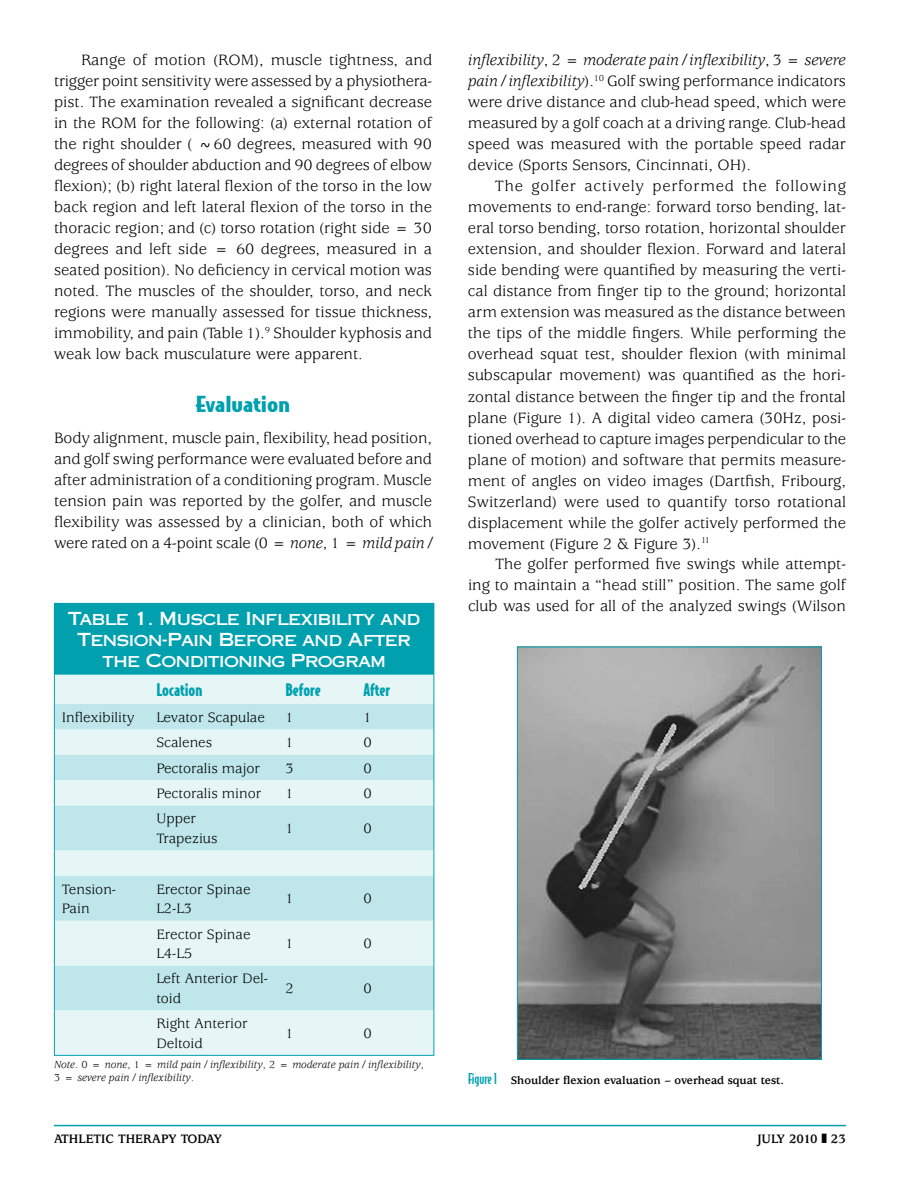
<style>
.page{position:relative;width:918px;height:1188px;background:#fff}
.page>*{position:absolute;margin:0;border:0;box-sizing:border-box;transform-origin:0 0}
.t1{font:900 21px "Bodega Sans";color:#00a0af;scale:1.3 1}
.t2{font:18px/21px "Copperplate Thirty One AB";letter-spacing:-.05em;color:#fff;text-align:center}
.t3{font:16.5px/21px "Usherwood";color:#000;text-align:justify}
.t4{font:900 16.5px "Bodega Sans";color:#00a0af}
.t5{font:15px/19.5px "Usherwood";color:#000}
.t6{font:700 13.5px "Usherwood";color:#000}
.t7{font:700 12px "Usherwood";color:#000}
.t8{font:italic 11.25px/13.5px "Usherwood";color:#000}
.s1{font-style:italic}
.s2{font-style:normal}
.s3{font-family:"Bodega Sans";font-weight:500;font-size:14.25px;color:#00a0af}
</style>
<div class="page">
<hr style="left:54px;top:1125px;width:792px;height:1px;background:#00a0af">
<div style="left:54px;top:603px;width:380px;height:72px;background:#00a0af"></div>
<div style="left:55px;top:675px;width:379px;height:380px;background:#e6f6f7"></div>
<svg style="left:55px;top:704px;width:379px;height:306px;background:#ceecef"></svg>
<hr style="left:434px;top:604px;width:1px;height:71px;background:#00a0af">
<svg style="left:54px;top:675px;width:1px;height:130px"></svg>
<svg style="left:434px;top:675px;width:1px;height:130px"></svg>
<hr style="left:54px;top:805px;width:1px;height:45px;background:#00a0af">
<hr style="left:434px;top:805px;width:1px;height:45px;background:#00a0af">
<svg style="left:54px;top:850px;width:1px;height:26px"></svg>
<svg style="left:434px;top:850px;width:1px;height:26px"></svg>
<hr style="left:54px;top:876px;width:1px;height:45px;background:#00a0af">
<hr style="left:434px;top:876px;width:1px;height:45px;background:#00a0af">
<hr style="left:54px;top:921px;width:1px;height:45px;background:#00a0af">
<hr style="left:434px;top:921px;width:1px;height:45px;background:#00a0af">
<hr style="left:54px;top:966px;width:1px;height:44px;background:#00a0af">
<hr style="left:434px;top:966px;width:1px;height:44px;background:#00a0af">
<hr style="left:54px;top:1010px;width:1px;height:45px;background:#00a0af">
<hr style="left:434px;top:1010px;width:1px;height:45px;background:#00a0af">
<hr style="left:54px;top:1055px;width:95px;height:1px;background:#00a0af">
<hr style="left:149px;top:1055px;width:129px;height:1px;background:#00a0af">
<hr style="left:278px;top:1055px;width:78px;height:1px;background:#00a0af">
<hr style="left:356px;top:1055px;width:78px;height:1px;background:#00a0af">
<img style="left:519px;top:649px;width:301px;height:409px">
<div style="left:517px;top:647px;width:305px;height:413px;border:1px solid #00a0af"></div>
<p class="t3" style="left:54px;top:50px;width:380px;text-indent:27px">Range of motion (ROM), muscle tightness, and trigger point sensitivity were assessed by a physiothera&shy;pist. The examination revealed a significant decrease in the ROM for the following: (a) external rotation of the right shoulder ( ~60 degrees, measured with 90 degrees of shoulder abduction and 90 degrees of elbow flexion); (b) right lateral flexion of the torso in the low back region and left lateral flexion of the torso in the thoracic region; and (c) torso rotation (right side = 30 degrees and left side = 60 degrees, measured in a seated position). No deficiency in cervical motion was noted. The muscles of the shoulder, torso, and neck regions were manually assessed for tissue thickness, immobility, and pain (Table 1).<sup>9</sup> Shoulder kyphosis and weak low back musculature were apparent.</p>
<p class="t1" style="left:196px;top:390px;width:74px">Evaluation</p>
<p class="t3" style="left:54px;top:428px;width:380px">Body alignment, muscle pain, flexibility, head position, and golf swing performance were evaluated before and after administration of a conditioning program. Muscle tension pain was reported by the golfer, and muscle flexibility was assessed by a clinician, both of which were rated on a 4-point scale (0 = <span class="s1">none</span>, 1 = <span class="s1">mild pain /</span></p>
<p class="t2" style="left:68px;top:608px;width:354px">Table 1. Muscle Inflexibility and<br>Tension-Pain Before and After the Conditioning Program</p>
<p class="t4" style="left:156px;top:679px;width:48px">Location</p>
<p class="t4" style="left:285px;top:679px;width:37px">Before</p>
<p class="t4" style="left:363px;top:679px;width:28px">After</p>
<p class="t5" style="left:62px;top:708px;width:74px">Inflexibility</p>
<p class="t5" style="left:156px;top:708px;width:110px">Levator Scapulae</p>
<p class="t5" style="left:285px;top:708px;width:10px">1</p>
<p class="t5" style="left:363px;top:708px;width:10px">1</p>
<p class="t5" style="left:156px;top:733px;width:57px">Scalenes</p>
<p class="t5" style="left:285px;top:733px;width:10px">1</p>
<p class="t5" style="left:363px;top:733px;width:10px">0</p>
<p class="t5" style="left:156px;top:759px;width:105px">Pectoralis major</p>
<p class="t5" style="left:285px;top:759px;width:10px">3</p>
<p class="t5" style="left:363px;top:759px;width:10px">0</p>
<p class="t5" style="left:156px;top:784px;width:106px">Pectoralis minor</p>
<p class="t5" style="left:285px;top:784px;width:10px">1</p>
<p class="t5" style="left:363px;top:784px;width:10px">0</p>
<p class="t5" style="left:156px;top:810px;width:63px">Upper<br>Trapezius</p>
<p class="t5" style="left:285px;top:819px;width:10px">1</p>
<p class="t5" style="left:363px;top:819px;width:10px">0</p>
<p class="t5" style="left:62px;top:880px;width:56px">Tension-<br>Pain</p>
<p class="t5" style="left:156px;top:880px;width:96px">Erector Spinae<br>L2-L3</p>
<p class="t5" style="left:285px;top:890px;width:10px">1</p>
<p class="t5" style="left:363px;top:890px;width:10px">0</p>
<p class="t5" style="left:156px;top:925px;width:96px">Erector Spinae<br>L4-L5</p>
<p class="t5" style="left:285px;top:934px;width:10px">1</p>
<p class="t5" style="left:363px;top:934px;width:10px">0</p>
<p class="t5" style="left:156px;top:970px;width:113px">Left Anterior Del&shy;toid</p>
<p class="t5" style="left:285px;top:979px;width:10px">2</p>
<p class="t5" style="left:363px;top:979px;width:10px">0</p>
<p class="t5" style="left:156px;top:1014px;width:93px">Right Anterior<br>Deltoid</p>
<p class="t5" style="left:285px;top:1024px;width:10px">1</p>
<p class="t5" style="left:363px;top:1024px;width:10px">0</p>
<p class="t8" style="left:54px;top:1058px;width:371px">Note<span class="s2">. 0 =</span> none<span class="s2">, 1 =</span> mild pain / inflexibility<span class="s2">, 2 =</span> moderate pain / inflexibility<span class="s2">,<br>3 =</span> severe pain / inflexibility<span class="s2">.</span></p>
<p class="t3" style="left:468px;top:50px;width:379px"><span class="s1">inflexibility</span>, 2 = <span class="s1">moderate pain / inflexibility</span>, 3 = <span class="s1">severe pain / inflexibility</span>).<sup>10</sup> Golf swing performance indicators were drive distance and club-head speed, which were measured by a golf coach at a driving range. Club-head speed was measured with the portable speed radar device (Sports Sensors, Cincinnati, OH).</p>
<p class="t3" style="left:468px;top:176px;width:380px;text-indent:27px">The golfer actively performed the following movements to end-range: forward torso bending, lat&shy;eral torso bending, torso rotation, horizontal shoulder extension, and shoulder flexion. Forward and lateral side bending were quantified by measuring the verti&shy;cal distance from finger tip to the ground; horizontal arm extension was measured as the distance between the tips of the middle fingers. While performing the overhead squat test, shoulder flexion (with minimal subscapular movement) was quantified as the hori&shy;zontal distance between the finger tip and the frontal plane (Figure 1). A digital video camera (30Hz, posi&shy;tioned overhead to capture images perpendicular to the plane of motion) and software that permits measure&shy;ment of angles on video images (Dartfish, Fribourg, Switzerland) were used to quantify torso rotational displacement while the golfer actively performed the movement (Figure 2 &amp; Figure 3).<sup>11</sup></p>
<p class="t3" style="left:468px;top:554px;width:379px;text-indent:27px">The golfer performed five swings while attempt&shy;ing to maintain a “head still” position. The same golf club was used for all of the analyzed swings (Wilson</p>
<p class="t7" style="left:468px;top:1074px;width:318px"><span class="s3">Figure 1</span> Shoulder flexion evaluation – overhead squat test.</p>
<p class="t6" style="left:54px;top:1131px;width:161px">Athletic TherapyToday</p>
<p class="t6" style="left:757px;top:1131px;width:90px">JULY 2010 23</p>
</div>
